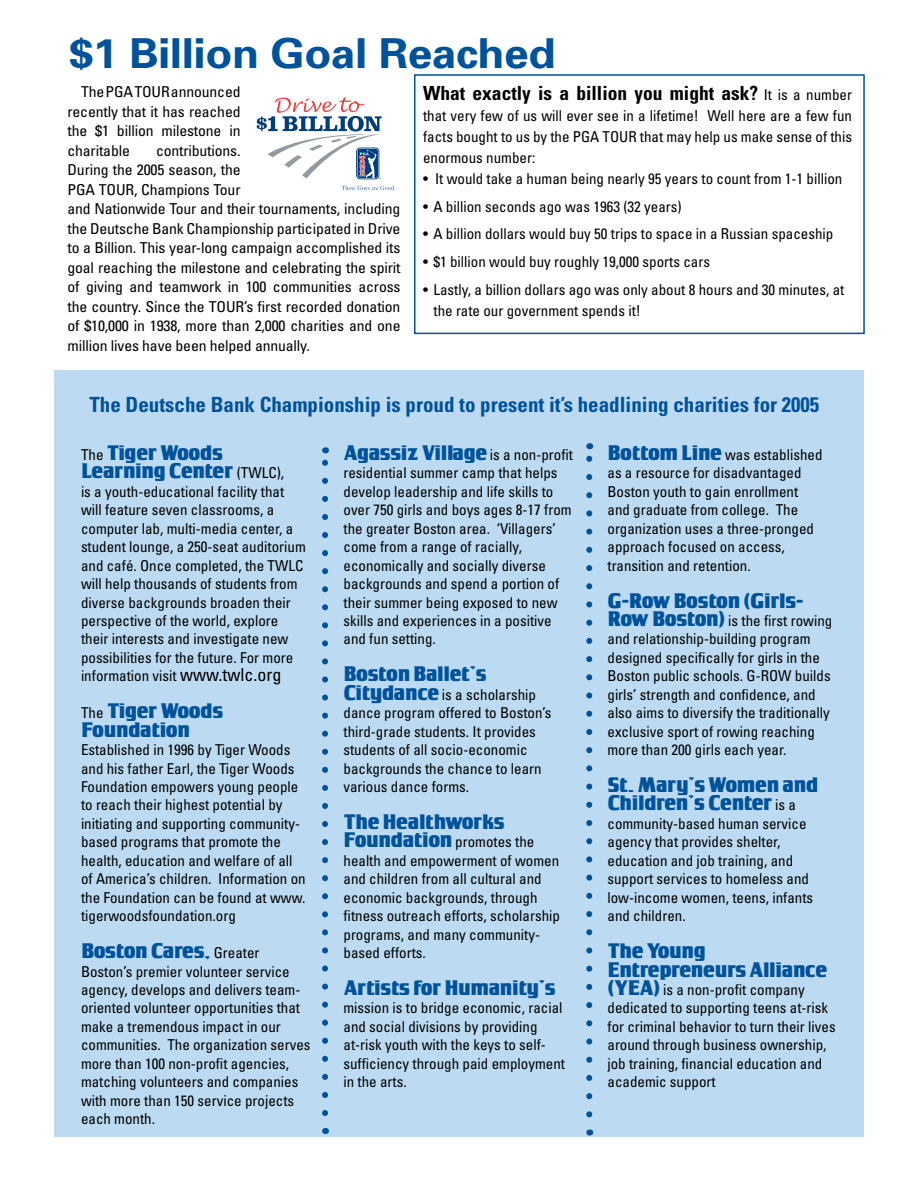
<style>
.page{position:relative;width:918px;height:1188px;background:#fff}
.page>*{position:absolute;margin:0;border:0;box-sizing:border-box;transform-origin:0 0}
.t1{font:700 41.25px "Univers";letter-spacing:-.01em;color:#00529b;scale:1.07 1}
.t2{font:21px/18.5px "Tamago";color:#00529b}
.t3{font:700 condensed 21px "Univers";color:#00529b}
.t4{font:700 condensed 19.5px "Univers";color:#000}
.t5{font:condensed 15px/18.5px "Univers";color:#000}
.t6{font:condensed 15px/19.5px "Univers";color:#000;text-align:justify;scale:1.05 1}
.s1{font-weight:400;font-size:15px}
.s2{font-family:"Univers";font-stretch:condensed;font-size:15px;color:#000}
.s3{font-size:18px}
.s4{font-family:"Tamago";font-stretch:normal;font-size:21px;color:#00529b}
</style>
<div class="page">
<div style="left:54px;top:370px;width:810px;height:767px;background:#bcdbf2"></div>
<svg style="left:322px;top:459px;width:6px;height:654px"></svg>
<svg style="left:586px;top:455px;width:6px;height:659px"></svg>
<div style="left:414px;top:74px;width:451px;height:260px;border:2px solid #00529b"></div>
<svg style="left:341px;top:186px;width:54px;height:5px"></svg>
<svg style="left:257px;top:97px;width:125px;height:82px"></svg>
<h1 class="t1" style="left:69px;top:28px;width:456px">$1 Billion Goal Reached</h1>
<p class="t6" style="left:68px;top:82px;width:166px;text-indent:14px">The PGA TOUR announced recently that it has reached the $1 billion milestone in charitable</p>
<p class="t6" style="left:68px;top:140px;width:319px;text-align:left;text-indent:89px">contributions.<br>During the 2005 season, the<br>PGA TOUR, Champions Tour<br>and Nationwide Tour and their tournaments, including the Deutsche Bank Championship participated in Drive to a Billion. This year-long campaign accomplished its goal reaching the milestone and celebrating the spirit of giving and teamwork in 100 communities across the country. Since the TOUR’s first recorded donation of $10,000 in 1938, more than 2,000 charities and one million lives have been helped annually.</p>
<h3 class="t4" style="left:423px;top:81px;width:431px">What exactly is a billion you might ask? <span class="s1">It is a number</span></h3>
<p class="t5" style="left:423px;top:105px;width:431px;line-height:21px;text-align:justify">that very few of us will ever see in a lifetime! Well here are a few fun facts bought to us by the PGA TOUR that may help us make sense of this enormous number:</p>
<p class="t5" style="left:423px;top:169px;width:421px">• It would take a human being nearly 95 years to count from 1-1 billion</p>
<p class="t5" style="left:423px;top:197px;width:260px">• A billion seconds ago was 1963 (32 years)</p>
<p class="t5" style="left:423px;top:225px;width:412px">• A billion dollars would buy 50 trips to space in a Russian spaceship</p>
<p class="t5" style="left:423px;top:252px;width:289px">• $1 billion would buy roughly 19,000 sports cars</p>
<p class="t5" style="left:434px;top:279px;width:412px;line-height:21px;text-indent:-10px">• Lastly, a billion dollars ago was only about 8 hours and 30 minutes, at the rate our government spends it!</p>
<h2 class="t3" style="left:89px;top:392px;width:731px">The Deutsche Bank Championship is proud to present it’s headlining charities for 2005</h2>
<h2 class="t2" style="left:81px;top:443px;width:205px"><span class="s2">The</span> Tiger Woods<br>Learning Center <span class="s2">(TWLC),</span></h2>
<p class="t5" style="left:81px;top:482px;width:226px">is a youth-educational facility that will feature seven classrooms, a computer lab, multi-media center, a student lounge, a 250-seat auditorium and café. Once completed, the TWLC will help thousands of students from diverse backgrounds broaden their perspective of the world, explore their interests and investigate new possibilities for the future. For more information visit <span class="s3">www.twlc.org</span></p>
<h2 class="t2" style="left:81px;top:702px;width:143px"><span class="s2">The</span> Tiger Woods<br>Foundation</h2>
<p class="t5" style="left:81px;top:740px;width:226px">Established in 1996 by Tiger Woods and his father Earl, the Tiger Woods Foundation empowers young people to reach their highest potential by initiating and supporting community&shy;based programs that promote the health, education and welfare of all of America’s children. Information on the Foundation can be found at www. tigerwoodsfoundation.org</p>
<h2 class="t2" style="left:81px;top:941px;width:180px">Boston Cares, <span class="s2">Greater</span></h2>
<p class="t5" style="left:81px;top:962px;width:231px">Boston’s premier volunteer service agency, develops and delivers team&shy;oriented volunteer opportunities that make a tremendous impact in our communities. The organization serves more than 100 non-profit agencies, matching volunteers and companies with more than 150 service projects each month.</p>
<h2 class="t2" style="left:344px;top:443px;width:231px">Agassiz Village <span class="s2">is a non-profit</span></h2>
<p class="t5" style="left:344px;top:464px;width:230px">residential summer camp that helps develop leadership and life skills to over 750 girls and boys ages 8-17 from the greater Boston area. ‘Villagers’ come from a range of racially, economically and socially diverse backgrounds and spend a portion of their summer being exposed to new skills and experiences in a positive and fun setting.</p>
<h2 class="t2" style="left:344px;top:665px;width:144px">Boston Ballet’s</h2>
<p class="t5" style="left:344px;top:685px;width:210px"><span class="s4">Citydance</span> is a scholarship dance program offered to Boston’s third-grade students. It provides students of all socio-economic backgrounds the chance to learn various dance forms.</p>
<h2 class="t2" style="left:344px;top:812px;width:162px">The Healthworks</h2>
<p class="t5" style="left:344px;top:833px;width:218px"><span class="s4">Foundation</span> promotes the health and empowerment of women and children from all cultural and economic backgrounds, through fitness outreach efforts, scholarship programs, and many community&shy;based efforts.</p>
<h2 class="t2" style="left:344px;top:978px;width:213px">Artists for Humanity’s</h2>
<p class="t5" style="left:344px;top:999px;width:223px">mission is to bridge economic, racial and social divisions by providing at-risk youth with the keys to self&shy;sufficiency through paid employment in the arts.</p>
<p class="t5" style="left:608px;top:445px;width:217px"><span class="s4">Bottom Line</span> was established as a resource for disadvantaged<br>Boston youth to gain enrollment and graduate from college. The organization uses a three-pronged approach focused on access, transition and retention.</p>
<h2 class="t2" style="left:608px;top:591px;width:197px">G-Row Boston (Girls-</h2>
<p class="t5" style="left:608px;top:611px;width:226px"><span class="s4">Row Boston)</span> is the first rowing and relationship-building program designed specifically for girls in the Boston public schools. G-ROW builds girls’ strength and confidence, and also aims to diversify the traditionally exclusive sport of rowing reaching more than 200 girls each year.</p>
<h2 class="t2" style="left:608px;top:775px;width:212px">St. Mary’s Women and<br>Children’s Center <span class="s2">is a</span></h2>
<p class="t5" style="left:608px;top:814px;width:207px">community-based human service agency that provides shelter, education and job training, and support services to homeless and low-income women, teens, infants and children.</p>
<h2 class="t2" style="left:608px;top:941px;width:221px">The Young<br>Entrepreneurs Alliance</h2>
<p class="t5" style="left:608px;top:980px;width:230px"><span class="s4">(YEA)</span> is a non-profit company dedicated to supporting teens at-risk for criminal behavior to turn their lives around through business ownership, job training, financial education and academic support</p>
</div>
